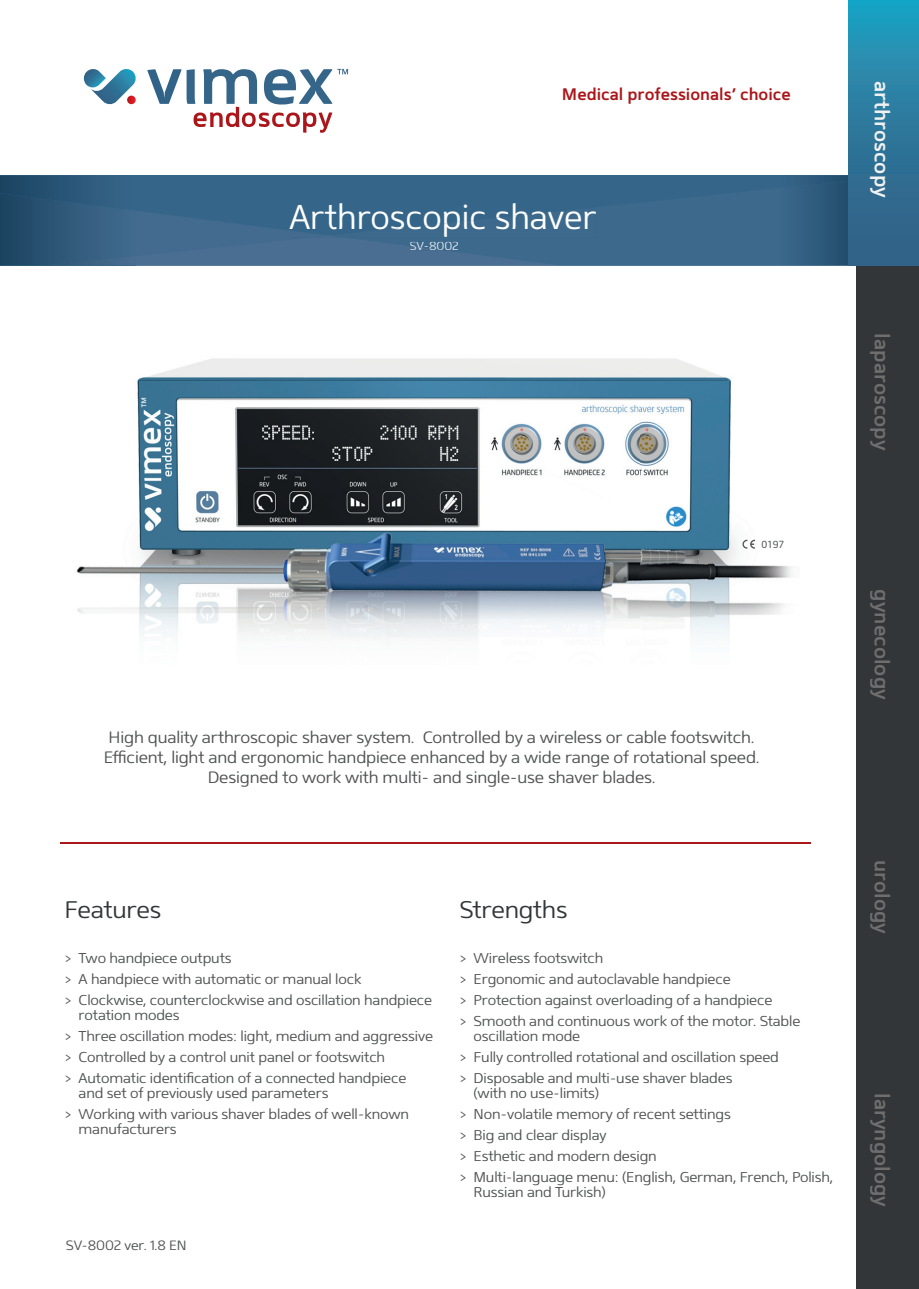
<style>
.page{position:relative;width:919px;height:1289px;background:#fff}
.page>*{position:absolute;margin:0;border:0;box-sizing:border-box;transform-origin:0 0}
.t1{font:300 34.5px "Mentone";color:#fff;scale:.95 1}
.t2{font:300 24px "Mentone";letter-spacing:-.01em;color:#333638}
.t3{font:600 20.7px "Mentone";color:#6e6e6e}
.t4{font:600 20.7px "Mentone";color:#f0f1f0}
.t5{font:600 16.8px "Mentone";color:#ab161a}
.t6{font:300 16.5px/19.8px "Mentone";letter-spacing:-.01em;color:#4f5152;text-align:center}
.t7{font:300 14.25px/21px "Mentone";letter-spacing:-.01em;color:#4f5152}
.t8{font:300 13.5px "Mentone";letter-spacing:-.01em;color:#4f5152}
.t9{font:300 12px "Mentone";letter-spacing:-.01em;color:#e8eaf0}
.t10{font:9.6px "Neo Sans";color:#4f5152}
.s1{color:#e7eaf0}
.s2{font-family:"Ebrima";font-weight:400}
</style>
<div class="page">
<hr style="left:61px;top:841px;width:750px;height:2px;background:#ab161a">
<div style="left:0;top:175px;width:848px;height:90px;background:#35668a"></div>
<svg style="left:83px;top:69px;width:53px;height:36px"></svg>
<svg style="left:147px;top:69px;width:201px;height:64px"></svg>
<div style="left:856px;top:13px;width:62px;height:1275px;background:#333638"></div>
<img style="left:0;top:193px;width:136px;height:72px">
<img style="left:44px;top:256px;width:92px;height:10px">
<img style="left:76px;top:358px;width:716px;height:281px">
<svg style="left:742px;top:539px;width:13px;height:9px"></svg>
<svg style="left:136px;top:211px;width:419px;height:54px"></svg>
<div style="left:848px;top:0;width:70px;height:265px;background:linear-gradient(to bottom,#219dbf,#36597f)"></div>
<p class="t5" style="left:562px;top:87px;width:230px">Medical professionals’ choice</p>
<p class="t1" style="left:289px;top:203px;width:324px">Arthroscopic shaver</p>
<p class="t9" style="left:409px;top:241px;width:51px">SV-80<span class="s1">02</span></p>
<p class="t10" style="left:761px;top:539px;width:24px">0197</p>
<p class="t6" style="left:104px;top:728px;width:657px">High quality arthroscopic shaver system. Controlled by a wireless or cable footswitch.<br>Efficient, light and ergonomic handpiece enhanced by a wide range of rotational speed.<br>Designed to work with multi- and single-use shaver blades.</p>
<p class="t2" style="left:65px;top:899px;width:98px">Features</p>
<p class="t7" style="left:65px;top:948px;width:369px"><span class="s2">&gt;</span> Two handpiece outputs<br><span class="s2">&gt;</span> A handpiece with automatic or manual lock<br><span class="s2">&gt;</span> Clockwise, counterclockwise and oscillation handpiece</p>
<p class="t7" style="left:65px;top:1005px;width:370px;text-indent:14px">rotation modes<br><span class="s2">&gt;</span> Three oscillation modes: light, medium and aggressive <span class="s2">&gt;</span> Controlled by a control unit panel or footswitch<br><span class="s2">&gt;</span> Automatic identification of a connected handpiece</p>
<p class="t7" style="left:65px;top:1083px;width:346px;text-indent:14px">and set of previously used parameters<br><span class="s2">&gt;</span> Working with various shaver blades of well-known</p>
<p class="t7" style="left:79px;top:1119px;width:100px">manufacturers</p>
<p class="t8" style="left:66px;top:1239px;width:122px">SV-8002 ver. 1.8 EN</p>
<p class="t2" style="left:459px;top:899px;width:110px">Strengths</p>
<p class="t7" style="left:459px;top:948px;width:342px"><span class="s2">&gt;</span> Wireless footswitch<br><span class="s2">&gt;</span> Ergonomic and autoclavable handpiece<br><span class="s2">&gt;</span> Protection against overloading of a handpiece<br><span class="s2">&gt;</span> Smooth and continuous work of the motor. Stable</p>
<p class="t7" style="left:459px;top:1026px;width:321px;text-indent:14px">oscillation mode<br><span class="s2">&gt;</span> Fully controlled rotational and oscillation speed <span class="s2">&gt;</span> Disposable and multi-use shaver blades</p>
<p class="t7" style="left:459px;top:1083px;width:375px;text-indent:14px">(with no use-limits)<br><span class="s2">&gt;</span> Non-volatile memory of recent settings<br><span class="s2">&gt;</span> Big and clear display<br><span class="s2">&gt;</span> Esthetic and modern design<br><span class="s2">&gt;</span> Multi-language menu: (English, German, French, Polish,</p>
<p class="t7" style="left:473px;top:1182px;width:134px">Russian and Turkish)</p>
<p class="t4" style="left:890px;top:80px;width:119px;rotate:90deg">arthroscopy</p>
<p class="t3" style="left:890px;top:333px;width:118px;rotate:90deg">laparoscopy</p>
<p class="t3" style="left:890px;top:589px;width:112px;rotate:90deg">gynecology</p>
<p class="t3" style="left:890px;top:860px;width:75px;rotate:90deg">urology</p>
<p class="t3" style="left:890px;top:1093px;width:115px;rotate:90deg">laryngology</p>
</div>
